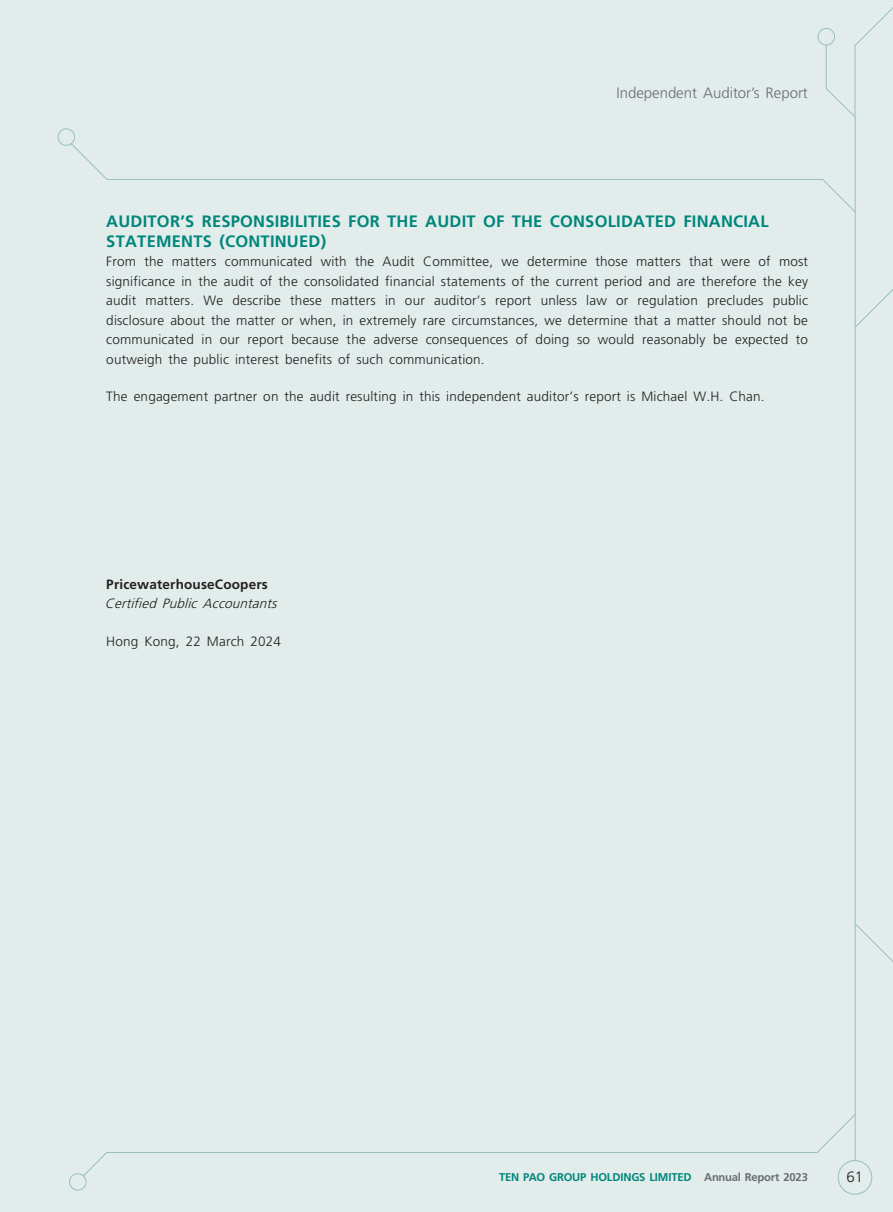
<style>
.page{position:relative;width:893px;height:1212px;background:#e1eceb}
.page>*{position:absolute;margin:0;border:0;box-sizing:border-box;transform-origin:0 0}
._03_H1{font:700 16.5px/19.5px "Frutiger LT Std";letter-spacing:.015em;color:#00867b}
.t1{font:300 15px "Frutiger LT Std";color:#6c6d70}
.t2{font:300 15px "Frutiger LT Std";color:#231f20}
._01_Body_Text{font:300 13.5px/19.5px "Frutiger LT Std";letter-spacing:.015em;color:#231f20;text-align:justify}
._01_Body_Text-2{font:italic 300 13.5px "Frutiger LT Std";color:#231f20}
._01_Body_Text-3{font:700 13.5px "Frutiger LT Std";letter-spacing:.015em;color:#231f20}
.t3{font:700 11.25px "Frutiger LT Std";letter-spacing:-.015em;color:#00867b}
.s1{color:#6c6d70}
</style>
<div class="page">
<svg style="left:70px;top:142px;width:755px;height:40px"></svg>
<div style="left:838px;top:1160px;width:34px;height:34px;border:1px solid #96c0be;border-radius:50%"></div>
<div style="left:58px;top:128px;width:17px;height:18px;border:1px solid #96c0be;border-radius:50%"></div>
<div style="left:818px;top:28px;width:17px;height:17px;border:1px solid #96c0be;border-radius:50%"></div>
<svg style="left:82px;top:1144px;width:774px;height:33px"></svg>
<div style="left:69px;top:1173px;width:17px;height:17px;border:1px solid #96c0be;border-radius:50%"></div>
<svg style="left:825px;top:7px;width:68px;height:1154px"></svg>
<p class="t1" style="left:616px;top:84px;width:193px">Independent Auditor’s Report</p>
<p class="_03_H1" style="left:106px;top:212px;width:664px">AUDITOR’S RESPONSIBILITIES FOR THE AUDIT OF THE CONSOLIDATED FINANCIAL<br>STATEMENTS (CONTINUED)</p>
<p class="_01_Body_Text" style="left:106px;top:252px;width:703px">From the matters communicated with the Audit Committee, we determine those matters that were of most significance in the audit of the consolidated financial statements of the current period and are therefore the key audit matters. We describe these matters in our auditor’s report unless law or regulation precludes public disclosure about the matter or when, in extremely rare circumstances, we determine that a matter should not be communicated in our report because the adverse consequences of doing so would reasonably be expected to outweigh the public interest benefits of such communication.</p>
<p class="_01_Body_Text" style="left:106px;top:387px;width:660px">The engagement partner on the audit resulting in this independent auditor’s report is Michael W.H. Chan.</p>
<p class="_01_Body_Text-3" style="left:106px;top:576px;width:163px">PricewaterhouseCoopers</p>
<p class="_01_Body_Text-2" style="left:105px;top:596px;width:177px">Certified Public Accountants</p>
<p class="_01_Body_Text" style="left:106px;top:632px;width:176px">Hong Kong, 22 March 2024</p>
<p class="t3" style="left:499px;top:1170px;width:310px">TEN PAO GROUP HOLDINGS LIMITED <span class="s1">Annual Report 2023</span></p>
<p class="t2" style="left:846px;top:1168px;width:18px">61</p>
</div>
